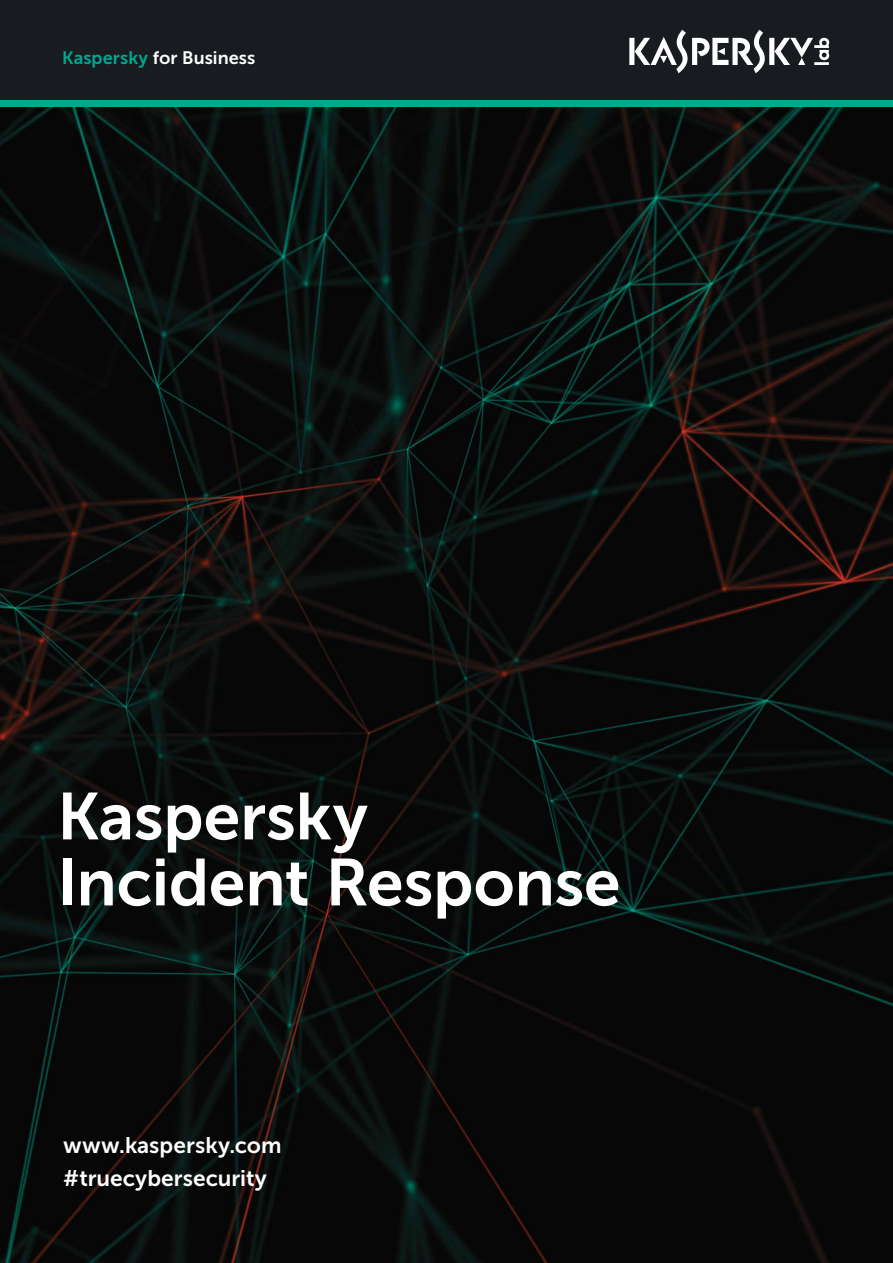
<style>
.page{position:relative;width:893px;height:1263px;background:#fff}
.page>*{position:absolute;margin:0;border:0;box-sizing:border-box;transform-origin:0 0}
.t1{font:66px/66px "Museo Sans Cyrl 700";letter-spacing:-.01em;color:#fff}
.t2{font:22.5px/33px "Museo Sans Cyrl 700";color:#fff}
.t3{font:18px "Museo Sans Cyrl 700";color:#fff}
.s1{color:#00a88e}
</style>
<div class="page">
<img style="left:0;top:106px;width:893px;height:1157px">
<div style="left:0;top:0;width:893px;height:100px;background:#181b20"></div>
<div style="left:0;top:100px;width:893px;height:6px;background:#00a88e"></div>
<svg style="left:629px;top:30px;width:200px;height:43px"></svg>
<p class="t3" style="left:62px;top:48px;width:195px"><span class="s1">Kaspersky</span> for Business</p>
<h1 class="t1" style="left:57px;top:784px;width:565px">Kaspersky<br>Incident Response</h1>
<p class="t2" style="left:63px;top:1129px;width:220px">www.kaspersky.com #truecybersecurity</p>
</div>
